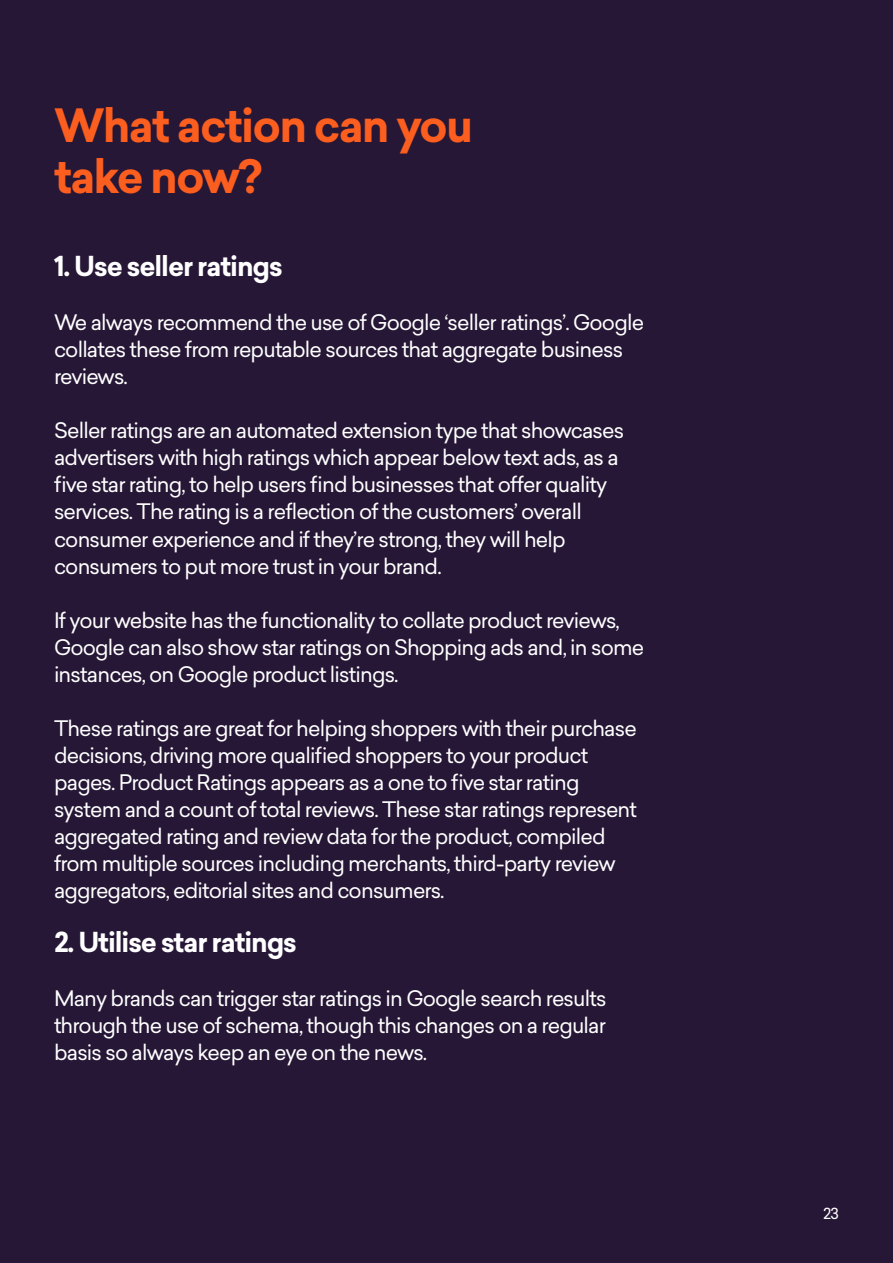
<style>
.page{position:relative;width:893px;height:1263px;background:#261736}
.page>*{position:absolute;margin:0;border:0;box-sizing:border-box;transform-origin:0 0}
.Title_1{font:700 45px/51px "Sailec";letter-spacing:-.04em;color:#fc5e1f}
.t1{font:700 27px "Sailec";letter-spacing:-.04em;color:#fff}
.t2{font:21px/27px "Sailec";letter-spacing:-.04em;color:#fff}
.t3{font:15px "Sailec";color:#fff}
</style>
<div class="page">
<p class="Title_1" style="left:54px;top:100px;width:421px">What action can you take now?</p>
<p class="t1" style="left:54px;top:247px;width:230px">1. Use seller ratings</p>
<p class="t2" style="left:54px;top:309px;width:592px">We always recommend the use of Google ‘seller ratings’. Google collates these from reputable sources that aggregate business reviews.</p>
<p class="t2" style="left:54px;top:417px;width:572px">Seller ratings are an automated extension type that showcases advertisers with high ratings which appear below text ads, as a five star rating, to help users find businesses that offer quality services. The rating is a reflection of the customers’ overall consumer experience and if they’re strong, they will help consumers to put more trust in your brand.</p>
<p class="t2" style="left:54px;top:606px;width:592px">If your website has the functionality to collate product reviews,<br>Google can also show star ratings on Shopping ads and, in some instances, on Google product listings.</p>
<p class="t2" style="left:54px;top:714px;width:585px">These ratings are great for helping shoppers with their purchase decisions, driving more qualified shoppers to your product pages. Product Ratings appears as a one to five star rating system and a count of total reviews. These star ratings represent aggregated rating and review data for the product, compiled from multiple sources including merchants, third-party review aggregators, editorial sites and consumers.</p>
<p class="t1" style="left:54px;top:922px;width:244px">2. Utilise star ratings</p>
<p class="t2" style="left:54px;top:984px;width:554px;text-align:justify">Many brands can trigger star ratings in Google search results through the use of schema, though this changes on a regular basis so always keep an eye on the news.</p>
<p class="t3" style="left:823px;top:1203px;width:17px">23</p>
</div>
